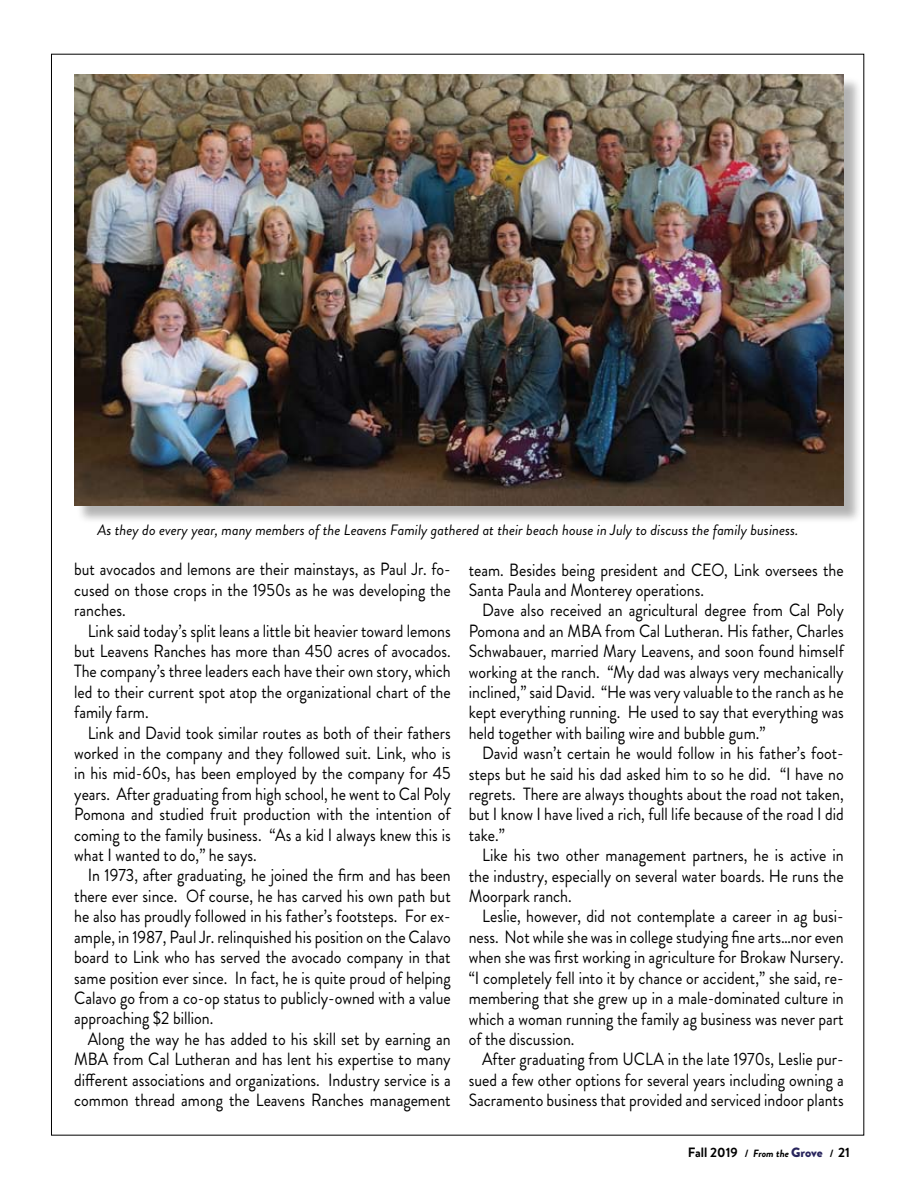
<style>
.page{position:relative;width:918px;height:1188px;background:#fff}
.page>*{position:absolute;margin:0;border:0;box-sizing:border-box;transform-origin:0 0}
.t1{font:17.7px/20.4px "Brandon Grotesque";color:#000;text-align:justify;scale:.9 1}
.t2{font:italic 15px "Brandon Grotesque";color:#000}
.t3{font:700 13.5px "Brandon Grotesque";color:#000}
.s1{font-size:10.5px}
.s2{font-style:italic;font-size:10.5px}
.s3{font-weight:900;color:#28245c}
</style>
<div class="page">
<div style="left:76px;top:76px;width:793px;height:454px;background:#000;opacity:.3"></div>
<img style="left:74px;top:74px;width:770px;height:431px">
<p class="t2" style="left:97px;top:520px;width:703px">As they do every year, many members of the Leavens Family gathered at their beach house in July to discuss the family business.</p>
<p class="t1" style="left:74px;top:559px;width:420px">but avocados and lemons are their mainstays, as Paul Jr. fo&shy;cused on those crops in the 1950s as he was developing the ranches.</p>
<p class="t1" style="left:74px;top:621px;width:420px;text-indent:13px">Link said today’s split leans a little bit heavier toward lemons but Leavens Ranches has more than 450 acres of avocados.<br>The company’s three leaders each have their own story, which led to their current spot atop the organizational chart of the family farm.</p>
<p class="t1" style="left:74px;top:723px;width:420px;text-indent:13px">Link and David took similar routes as both of their fathers worked in the company and they followed suit. Link, who is in his mid-60s, has been employed by the company for 45 years. After graduating from high school, he went to Cal Poly Pomona and studied fruit production with the intention of coming to the family business. “As a kid I always knew this is what I wanted to do,” he says.</p>
<p class="t1" style="left:74px;top:865px;width:420px;text-indent:13px">In 1973, after graduating, he joined the firm and has been there ever since. Of course, he has carved his own path but he also has proudly followed in his father’s footsteps. For ex&shy;ample, in 1987, Paul Jr. relinquished his position on the Calavo board to Link who has served the avocado company in that same position ever since. In fact, he is quite proud of helping Calavo go from a co-op status to publicly-owned with a value approaching $2 billion.</p>
<p class="t1" style="left:74px;top:1029px;width:420px;text-indent:13px">Along the way he has added to his skill set by earning an MBA from Cal Lutheran and has lent his expertise to many different associations and organizations. Industry service is a common thread among the Leavens Ranches management</p>
<p class="t1" style="left:469px;top:560px;width:418px">team. Besides being president and CEO, Link oversees the<br>Santa Paula and Monterey operations.</p>
<p class="t1" style="left:469px;top:600px;width:418px;text-indent:13px">Dave also received an agricultural degree from Cal Poly Pomona and an MBA from Cal Lutheran. His father, Charles Schwabauer, married Mary Leavens, and soon found himself working at the ranch. “My dad was always very mechanically inclined,” said David. “He was very valuable to the ranch as he kept everything running. He used to say that everything was held together with bailing wire and bubble gum.”</p>
<p class="t1" style="left:469px;top:743px;width:418px;text-indent:13px">David wasn’t certain he would follow in his father’s foot&shy;steps but he said his dad asked him to so he did. “I have no regrets. There are always thoughts about the road not taken, but I know I have lived a rich, full life because of the road I did take.”</p>
<p class="t1" style="left:469px;top:845px;width:418px;text-indent:13px">Like his two other management partners, he is active in the industry, especially on several water boards. He runs the Moorpark ranch.</p>
<p class="t1" style="left:469px;top:906px;width:418px;text-indent:13px">Leslie, however, did not contemplate a career in ag busi&shy;ness. Not while she was in college studying fine arts…nor even when she was first working in agriculture for Brokaw Nursery. “I completely fell into it by chance or accident,” she said, re&shy;membering that she grew up in a male-dominated culture in which a woman running the family ag business was never part of the discussion.</p>
<p class="t1" style="left:469px;top:1049px;width:418px;text-indent:13px">After graduating from UCLA in the late 1970s, Leslie pur&shy;sued a few other options for several years including owning a Sacramento business that provided and serviced indoor plants</p>
<p class="t3" style="left:688px;top:1143px;width:164px">Fall 2019 <span class="s1">/</span> <span class="s2">From the</span> <span class="s3">Grove</span> <span class="s1">/</span> 21</p>
</div>
